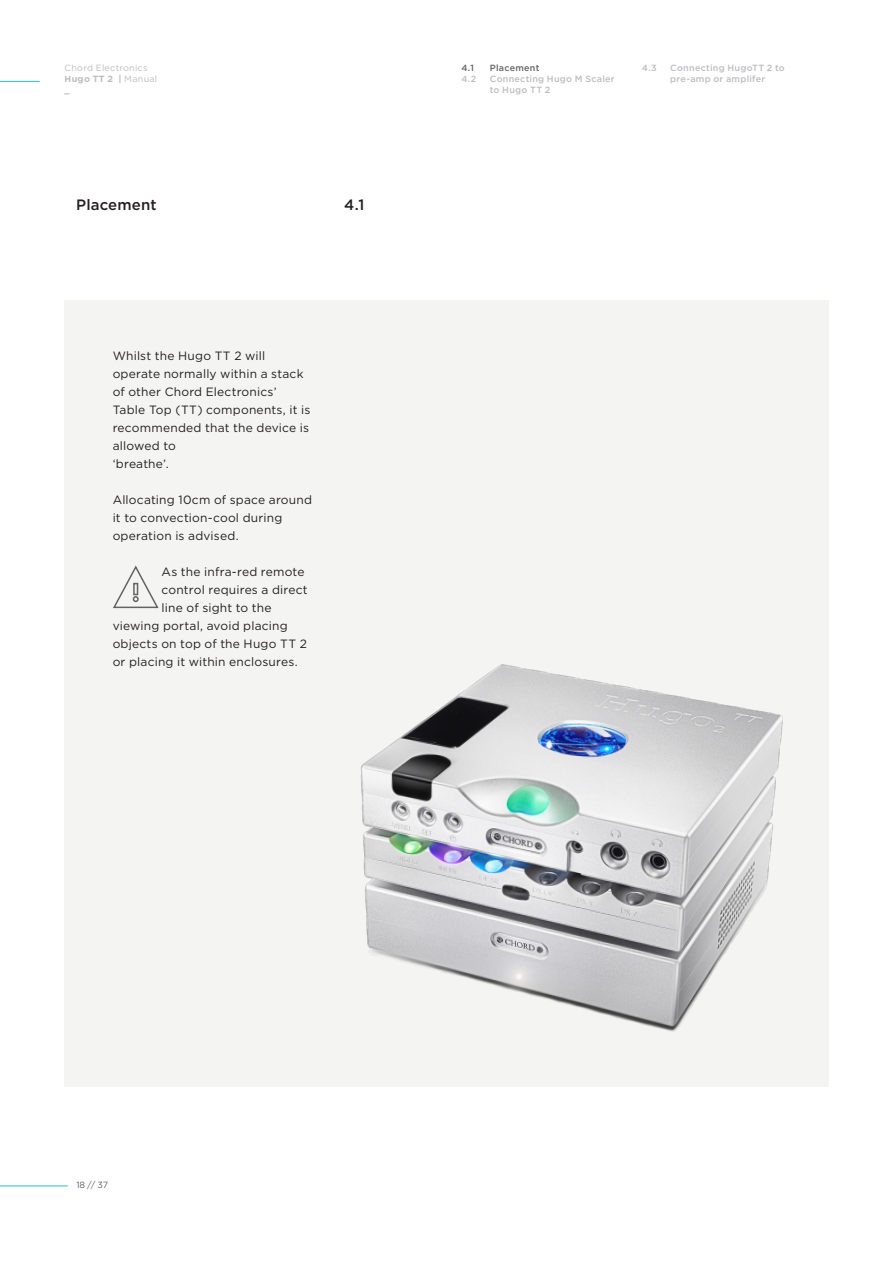
<style>
.page{position:relative;width:893px;height:1263px;background:#fff}
.page>*{position:absolute;margin:0;border:0;box-sizing:border-box;transform-origin:0 0}
._6_pt_Small_Text{font:500 15px "Gotham";letter-spacing:.01em;color:#231f20}
._7pt_Small_Text{font:12px/18px "Gotham";letter-spacing:.015em;color:#231f20}
._6_pt_Small_Text-2{font:500 9px/10.8px "Gotham";letter-spacing:.03em;color:#bcbdc0}
._6_pt_Small_Text-3{font:9px "Gotham";letter-spacing:.025em;color:#bcbdc0}
._6_pt_Small_Text-4{font:700 9px "Gotham";letter-spacing:.035em;color:#bcbdc0}
._6_pt_Small_Text-5{font:500 9px "Gotham";letter-spacing:.025em;color:#636366}
._6_pt_Small_Text-6{font:9px "Gotham";color:#636366}
.s1{font-weight:400}
</style>
<div class="page">
<hr style="left:0;top:81px;width:40px;height:1px;background:#2abdb8">
<div style="left:64px;top:300px;width:765px;height:787px;background:#f4f4f3"></div>
<hr style="left:0;top:1185px;width:68px;height:1px;background:#2abdb8">
<svg style="left:113px;top:565px;width:46px;height:44px"></svg>
<img style="left:360px;top:664px;width:423px;height:368px">
<p class="_6_pt_Small_Text-3" style="left:65px;top:62px;width:84px">Chord Electronics</p>
<p class="_6_pt_Small_Text-4" style="left:65px;top:73px;width:94px">Hugo TT 2 | <span class="s1">Manual</span></p>
<p class="_6_pt_Small_Text-4" style="left:65px;top:83px;width:7px">_</p>
<p class="_6_pt_Small_Text" style="left:76px;top:194px;width:82px">Placement</p>
<p class="_6_pt_Small_Text" style="left:344px;top:194px;width:22px">4.1</p>
<p class="_7pt_Small_Text" style="left:113px;top:347px;width:199px">Whilst the Hugo TT 2 will operate normally within a stack of other Chord Electronics’<br>Table Top (TT) components, it is recommended that the device is allowed to</p>
<p class="_7pt_Small_Text" style="left:113px;top:455px;width:58px">‘breathe’.</p>
<p class="_7pt_Small_Text" style="left:113px;top:491px;width:201px">Allocating 10cm of space around it to convection-cool during operation is advised.</p>
<p class="_7pt_Small_Text" style="left:162px;top:563px;width:144px">As the infra-red remote</p>
<p class="_7pt_Small_Text" style="left:162px;top:581px;width:148px">control requires a direct</p>
<p class="_7pt_Small_Text" style="left:162px;top:599px;width:111px">line of sight to the</p>
<p class="_7pt_Small_Text" style="left:113px;top:617px;width:177px">viewing portal, avoid placing</p>
<p class="_7pt_Small_Text" style="left:113px;top:635px;width:196px">objects on top of the Hugo TT 2</p>
<p class="_7pt_Small_Text" style="left:113px;top:653px;width:186px">or placing it within enclosures.</p>
<p class="_6_pt_Small_Text-5" style="left:461px;top:62px;width:14px">4.1</p>
<p class="_6_pt_Small_Text-5" style="left:490px;top:62px;width:51px">Placement</p>
<p class="_6_pt_Small_Text-2" style="left:461px;top:73px;width:17px">4.2</p>
<p class="_6_pt_Small_Text-2" style="left:490px;top:73px;width:126px">Connecting Hugo M Scaler</p>
<p class="_6_pt_Small_Text-2" style="left:490px;top:84px;width:62px">to Hugo TT 2</p>
<p class="_6_pt_Small_Text-2" style="left:642px;top:62px;width:16px">4.3</p>
<p class="_6_pt_Small_Text-2" style="left:670px;top:62px;width:116px">Connecting HugoTT 2 to pre-amp or amplifer</p>
<p class="_6_pt_Small_Text-6" style="left:76px;top:1179px;width:33px">18 // 37</p>
</div>
